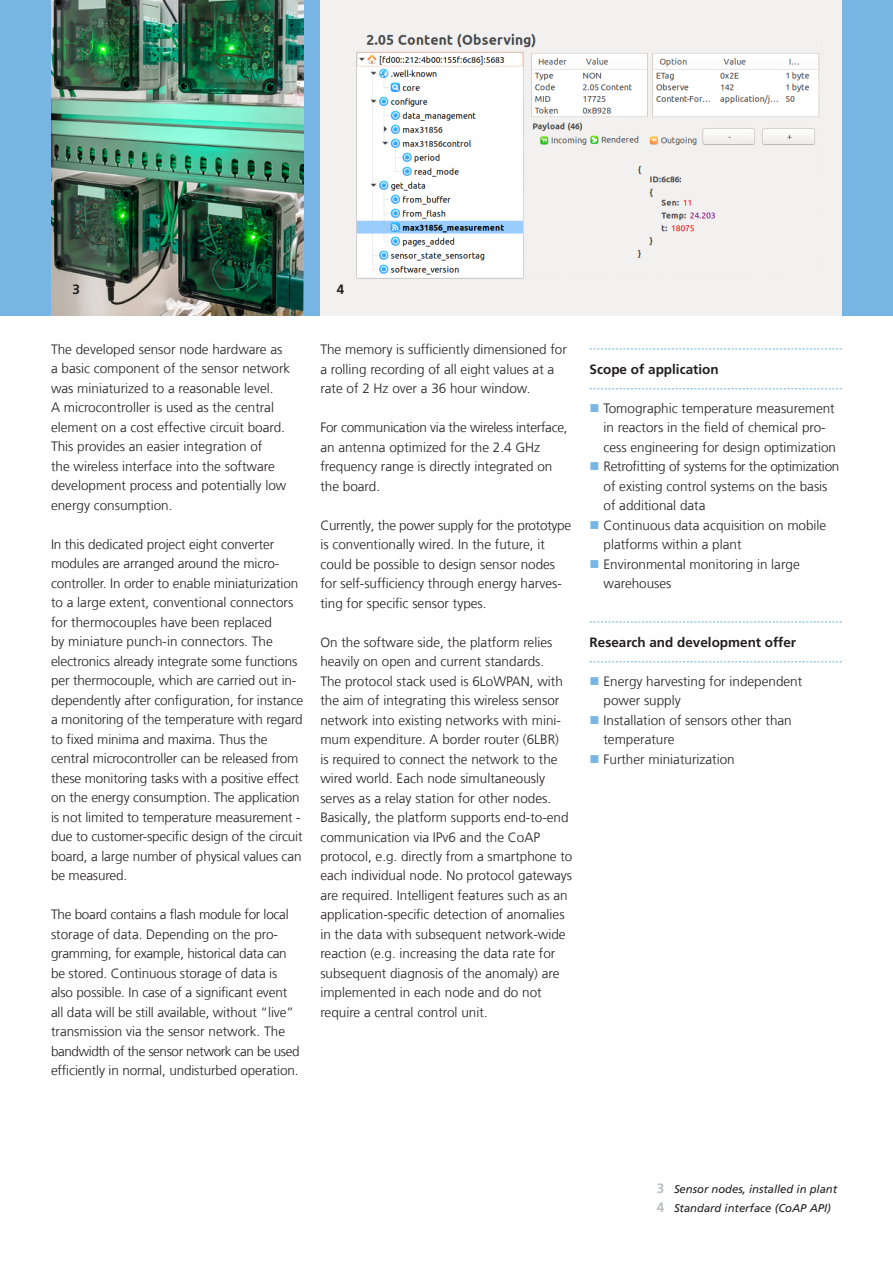
<style>
.page{position:relative;width:893px;height:1263px;background:#fff}
.page>*{position:absolute;margin:0;border:0;box-sizing:border-box;transform-origin:0 0}
.t1{font:300 13.5px/19.5px "Frutiger LT Com";color:#231f20}
.t2{font:700 13.5px "Frutiger LT Com";color:#231f20}
.t3{font:italic 11.25px/19.5px "Frutiger LT Com";color:#231f20}
.s1{color:#77b6e4}
.s2{font-weight:700;font-style:normal;font-size:13.5px;color:#babfc3}
</style>
<div class="page">
<div style="left:0;top:0;width:893px;height:315px;background:#77b6e4"></div>
<img style="left:51px;top:0;width:252px;height:315px">
<div style="left:320px;top:0;width:522px;height:315px;background:#f2f1ef"></div>
<img style="left:356px;top:33px;width:463px;height:246px">
<svg style="left:590px;top:349px;width:252px;height:1px"></svg>
<svg style="left:590px;top:388px;width:252px;height:1px"></svg>
<svg style="left:590px;top:622px;width:252px;height:1px"></svg>
<svg style="left:590px;top:661px;width:252px;height:1px"></svg>
<p class="t2" style="left:72px;top:281px;width:9px">3</p>
<p class="t2" style="left:337px;top:281px;width:9px">4</p>
<p class="t1" style="left:51px;top:339px;width:241px">The developed sensor node hardware as a basic component of the sensor network was miniaturized to a reasonable level.<br>A microcontroller is used as the central element on a cost effective circuit board.<br>This provides an easier integration of<br>the wireless interface into the software development process and potentially low energy consumption.</p>
<p class="t1" style="left:51px;top:534px;width:254px">In this dedicated project eight converter modules are arranged around the micro&shy;controller. In order to enable miniaturization to a large extent, conventional connectors for thermocouples have been replaced<br>by miniature punch-in connectors. The electronics already integrate some functions per thermocouple, which are carried out in&shy;dependently after configuration, for instance a monitoring of the temperature with regard to fixed minima and maxima. Thus the central microcontroller can be released from these monitoring tasks with a positive effect on the energy consumption. The application is not limited to temperature measurement - due to customer-specific design of the circuit board, a large number of physical values can be measured.</p>
<p class="t1" style="left:51px;top:905px;width:250px">The board contains a flash module for local storage of data. Depending on the pro&shy;gramming, for example, historical data can be stored. Continuous storage of data is also possible. In case of a significant event all data will be still available, without “live” transmission via the sensor network. The bandwidth of the sensor network can be used efficiently in normal, undisturbed operation.</p>
<p class="t1" style="left:320px;top:339px;width:248px">The memory is sufficiently dimensioned for a rolling recording of all eight values at a rate of 2 Hz over a 36 hour window.</p>
<p class="t1" style="left:320px;top:417px;width:249px">For communication via the wireless interface, an antenna optimized for the 2.4 GHz frequency range is directly integrated on the board.</p>
<p class="t1" style="left:320px;top:515px;width:252px">Currently, the power supply for the prototype is conventionally wired. In the future, it could be possible to design sensor nodes for self-sufficiency through energy harves&shy;ting for specific sensor types.</p>
<p class="t1" style="left:320px;top:632px;width:254px">On the software side, the platform relies heavily on open and current standards.<br>The protocol stack used is 6LoWPAN, with the aim of integrating this wireless sensor network into existing networks with mini&shy;mum expenditure. A border router (6LBR)<br>is required to connect the network to the wired world. Each node simultaneously serves as a relay station for other nodes.<br>Basically, the platform supports end-to-end communication via IPv6 and the CoAP protocol, e.g. directly from a smartphone to each individual node. No protocol gateways are required. Intelligent features such as an application-specific detection of anomalies in the data with subsequent network-wide reaction (e.g. increasing the data rate for subsequent diagnosis of the anomaly) are implemented in each node and do not require a central control unit.</p>
<p class="t2" style="left:590px;top:361px;width:131px">Scope of application</p>
<p class="t1" style="left:603px;top:398px;width:234px;text-indent:-14px"><span class="s1">■</span> Tomographic temperature measurement in reactors in the field of chemical pro&shy;cess engineering for design optimization</p>
<p class="t1" style="left:603px;top:456px;width:237px;text-indent:-14px"><span class="s1">■</span> Retrofitting of systems for the optimization of existing control systems on the basis of additional data</p>
<p class="t1" style="left:603px;top:515px;width:224px;text-indent:-14px"><span class="s1">■</span> Continuous data acquisition on mobile platforms within a plant</p>
<p class="t1" style="left:603px;top:554px;width:198px;text-indent:-14px"><span class="s1">■</span> Environmental monitoring in large warehouses</p>
<p class="t2" style="left:590px;top:634px;width:208px">Research and development offer</p>
<p class="t1" style="left:603px;top:671px;width:200px;text-indent:-14px"><span class="s1">■</span> Energy harvesting for independent power supply</p>
<p class="t1" style="left:603px;top:710px;width:190px;text-indent:-14px"><span class="s1">■</span> Installation of sensors other than temperature</p>
<p class="t1" style="left:590px;top:749px;width:147px"><span class="s1">■</span> Further miniaturization</p>
<p class="t3" style="left:657px;top:1179px;width:182px"><span class="s2">3</span> Sensor nodes, installed in plant<br><span class="s2">4</span> Standard interface (CoAP API)</p>
</div>
